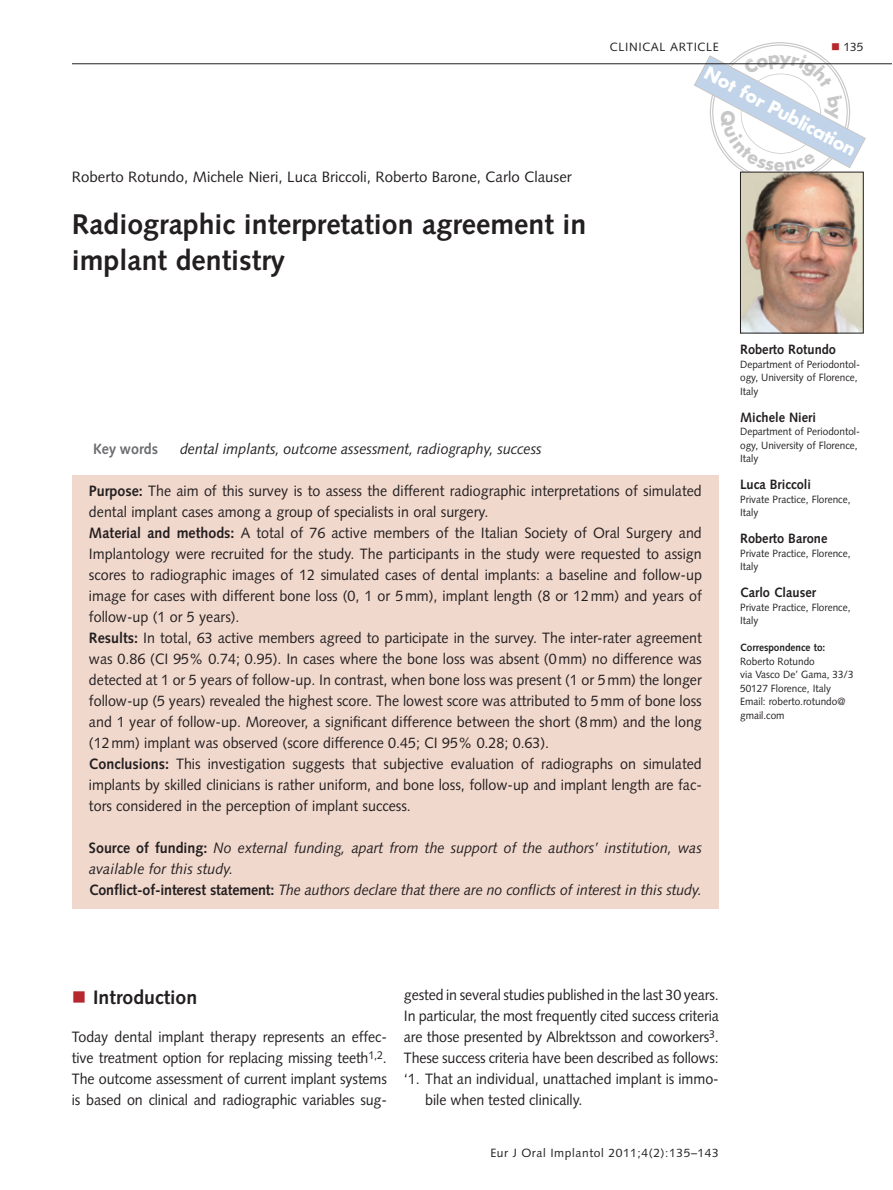
<style>
.page{position:relative;width:893px;height:1190px;background:#fff}
.page>*{position:absolute;margin:0;border:0;box-sizing:border-box;transform-origin:0 0}
.t1{font:700 28.5px/36px "Syntax LT Std";color:#231f20}
.t2{font:700 19.8px "Futura T";color:#fff}
.t3{font:700 19.5px "Syntax LT Std";color:#231f20}
.t4{font:15px/21px "Syntax LT Std";color:#231f20;scale:.95 1}
.t5{font:italic 15px/21px "Syntax LT Std";color:#231f20;scale:.95 1}
.t6{font:15px "Syntax LT Std";color:#231f20}
.t7{font:700 15px "Syntax LT Std";color:#6c6d70;scale:.95 1}
.t8{font:700 13.5px "Syntax LT Std";color:#231f20;scale:.95 1}
.t9{font:12px "Syntax LT Std";letter-spacing:.05em;color:#231f20}
.t10{font:10.5px/13.5px "Syntax LT Std";color:#231f20;scale:.95 1}
.t11{font:700 10.5px "Syntax LT Std";color:#231f20;scale:.95 1}
.s1{font-weight:700}
.s2{font-weight:700;font-style:normal}
</style>
<div class="page">
<hr style="left:72px;top:63px;width:819px;height:1px;background:#231f20">
<img style="left:741px;top:183px;width:120px;height:148px">
<div style="left:739px;top:172px;width:124px;height:161px;border:1px solid #231f20"></div>
<div style="left:72px;top:476px;width:646px;height:433px;background:#f1d8cd"></div>
<svg style="left:693px;top:42px;width:172px;height:141px"></svg>
<p class="t9" style="left:609px;top:40px;width:110px">CLINICAL ARTICLE</p>
<p class="t9" style="left:843px;top:40px;width:22px">135</p>
<p class="t6" style="left:72px;top:168px;width:501px">Roberto Rotundo, Michele Nieri, Luca Briccoli, Roberto Barone, Carlo Clauser</p>
<h1 class="t1" style="left:72px;top:206px;width:515px">Radiographic interpretation agreement in implant dentistry</h1>
<h2 class="t2" style="left:710px;top:61px;width:171px;rotate:28deg">Not for Publication</h2>
<p class="t7" style="left:93px;top:440px;width:70px">Key words</p>
<p class="t5" style="left:180px;top:438px;width:382px">dental implants, outcome assessment, radiography, success</p>
<p class="t4" style="left:89px;top:480px;width:646px"><span class="s1">Purpose:</span> The aim of this survey is to assess the different radiographic interpretations of simulated dental implant cases among a group of specialists in oral surgery.<br><span class="s1">Material and methods:</span> A total of 76 active members of the Italian Society of Oral Surgery and Implantology were recruited for the study. The participants in the study were requested to assign scores to radiographic images of 12 simulated cases of dental implants: a baseline and follow-up image for cases with different bone loss (0, 1 or 5 mm), implant length (8 or 12 mm) and years of follow-up (1 or 5 years).<br><span class="s1">Results:</span> In total, 63 active members agreed to participate in the survey. The inter-rater agreement was 0.86 (CI 95% 0.74; 0.95). In cases where the bone loss was absent (0 mm) no difference was detected at 1 or 5 years of follow-up. In contrast, when bone loss was present (1 or 5 mm) the longer follow-up (5 years) revealed the highest score. The lowest score was attributed to 5 mm of bone loss and 1 year of follow-up. Moreover, a significant difference between the short (8 mm) and the long (12 mm) implant was observed (score difference 0.45; CI 95% 0.28; 0.63).<br><span class="s1">Conclusions:</span> This investigation suggests that subjective evaluation of radiographs on simulated implants by skilled clinicians is rather uniform, and bone loss, follow-up and implant length are fac&shy;tors considered in the perception of implant success.</p>
<p class="t5" style="left:89px;top:837px;width:646px"><span class="s2">Source of funding:</span> No external funding, apart from the support of the authors’ institution, was available for this study.<br><span class="s2">Conflict-of-interest statement:</span> The authors declare that there are no conflicts of interest in this study.</p>
<p class="t8" style="left:739px;top:342px;width:102px">Roberto Rotundo</p>
<p class="t10" style="left:739px;top:357px;width:128px">Department of Periodontol&shy;ogy, University of Florence,<br>Italy</p>
<p class="t8" style="left:739px;top:409px;width:81px">Michele Nieri</p>
<p class="t10" style="left:739px;top:425px;width:128px">Department of Periodontol&shy;ogy, University of Florence,<br>Italy</p>
<p class="t8" style="left:739px;top:477px;width:76px">Luca Briccoli</p>
<p class="t10" style="left:739px;top:492px;width:117px">Private Practice, Florence,<br>Italy</p>
<p class="t8" style="left:739px;top:531px;width:93px">Roberto Barone</p>
<p class="t10" style="left:739px;top:546px;width:117px">Private Practice, Florence,<br>Italy</p>
<p class="t8" style="left:739px;top:585px;width:81px">Carlo Clauser</p>
<p class="t10" style="left:739px;top:600px;width:117px">Private Practice, Florence,<br>Italy</p>
<p class="t11" style="left:739px;top:641px;width:91px">Correspondence to:</p>
<p class="t10" style="left:739px;top:654px;width:121px">Roberto Rotundo<br>via Vasco De’ Gama, 33/3<br>50127 Florence, Italy<br>Email: roberto.rotundo@ gmail.com</p>
<h3 class="t3" style="left:93px;top:986px;width:106px">Introduction</h3>
<p class="t4" style="left:72px;top:1026px;width:333px;text-align:justify">Today dental implant therapy represents an effec&shy;tive treatment option for replacing missing teeth<sup>1,2</sup>.<br>The outcome assessment of current implant systems is based on clinical and radiographic variables sug-</p>
<p class="t4" style="left:404px;top:984px;width:333px">gested in several studies published in the last 30 years.</p>
<p class="t4" style="left:404px;top:1005px;width:333px">In particular, the most frequently cited success criteria</p>
<p class="t4" style="left:404px;top:1026px;width:333px">are those presented by Albrektsson and coworkers<sup>3</sup>.</p>
<p class="t4" style="left:404px;top:1047px;width:333px">These success criteria have been described as follows:</p>
<p class="t4" style="left:404px;top:1068px;width:333px">‘1. That an individual, unattached implant is immo-</p>
<p class="t4" style="left:425px;top:1089px;width:167px">bile when tested clinically.</p>
<p class="t9" style="left:490px;top:1145px;width:230px">Eur J Oral Implantol 2011;4(2):135–143</p>
</div>
